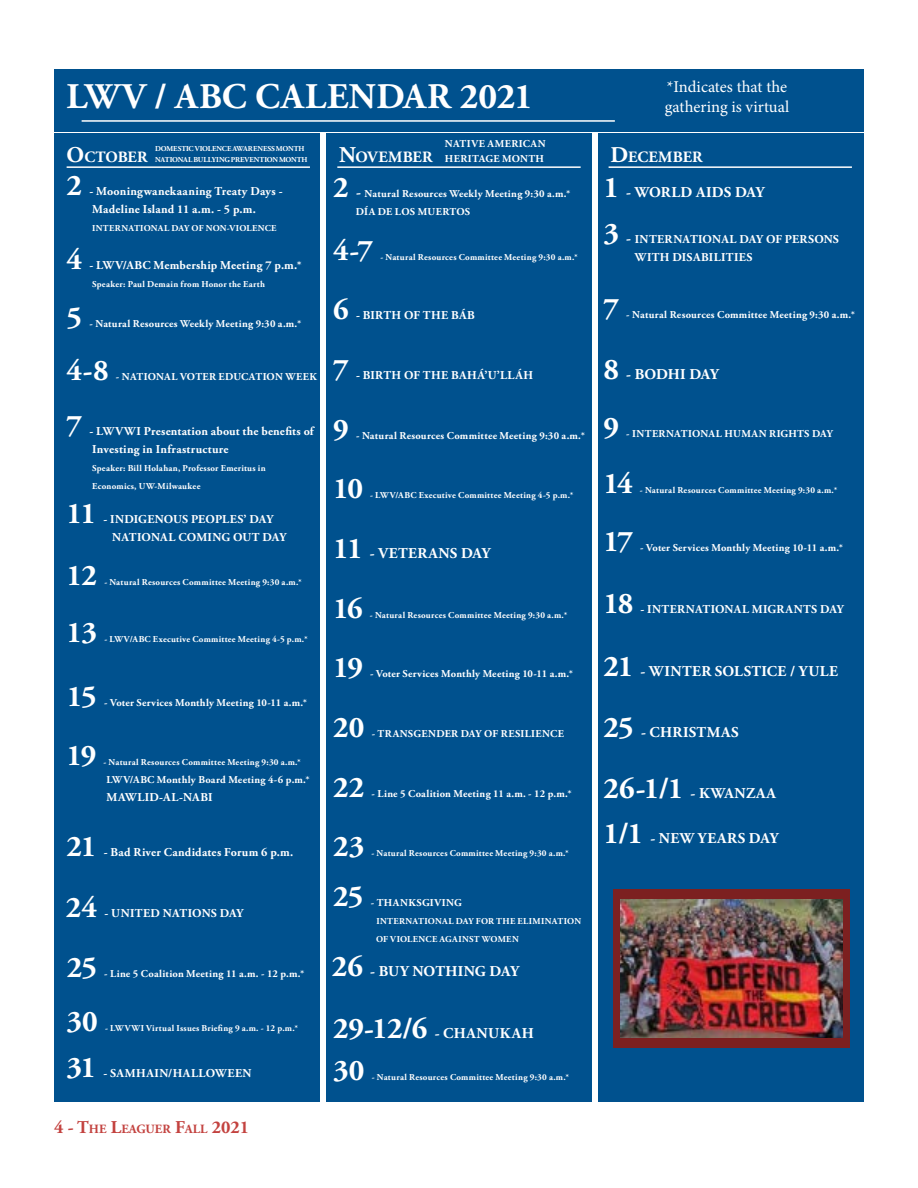
<style>
.page{position:relative;width:918px;height:1188px;background:#fff}
.page>*{position:absolute;margin:0;border:0;box-sizing:border-box;transform-origin:0 0}
.t1{font:700 36px "Adobe Garamond Pro";letter-spacing:.015em;color:#fff}
.t2{font:700 30px "Adobe Garamond Pro";letter-spacing:-.035em;color:#fff}
.t3{font:16.5px/19.8px "Minion Pro";letter-spacing:-.005em;color:#fff}
.t4{font:700 15.75px "Adobe Garamond Pro";letter-spacing:.01em;color:#fff}
.t5{font:700 15px "Adobe Garamond Pro";letter-spacing:.025em;color:#fff}
.t6{font:700 15px "Adobe Garamond Pro";color:#fff}
.t7{font:700 15px "Adobe Garamond Pro";letter-spacing:.045em;color:#fff}
.t8{font:700 15px "Adobe Garamond Pro";letter-spacing:.005em;color:#fff}
.t9{font:700 15px "Adobe Garamond Pro";letter-spacing:.055em;color:#fff}
.t10{font:700 15px "Adobe Garamond Pro";letter-spacing:-.005em;color:#fff}
.t11{font:700 12.6px "Adobe Garamond Pro";color:#c3423f}
.t12{font:700 12px/18px "Adobe Garamond Pro";letter-spacing:.025em;color:#fff}
.t13{font:700 12px/18px "Adobe Garamond Pro";letter-spacing:.005em;color:#fff}
.t14{font:700 10.5px/18px "Adobe Garamond Pro";letter-spacing:.025em;color:#fff}
.t15{font:700 10.5px "Adobe Garamond Pro";letter-spacing:.04em;color:#fff}
.t16{font:700 10.5px "Adobe Garamond Pro";letter-spacing:.045em;color:#fff}
.t17{font:700 9px/18px "Adobe Garamond Pro";letter-spacing:.03em;color:#fff}
.t18{font:700 7.5px/10.5px "Adobe Garamond Pro";letter-spacing:-.02em;color:#fff}
.s1{font-size:22.5px}
.s2{font-size:10.5px}
.s3{font-size:30px}
.s4{font-size:15px}
.s5{font-size:18px}
</style>
<div class="page">
<div style="left:54px;top:70px;width:810px;height:62px;background:#00518e"></div>
<div style="left:54px;top:133px;width:266px;height:969px;background:#00518e"></div>
<div style="left:326px;top:133px;width:266px;height:969px;background:#00518e"></div>
<div style="left:598px;top:133px;width:266px;height:969px;background:#00518e"></div>
<hr style="left:82px;top:120px;width:533px;height:2px;background:#fff">
<hr style="left:67px;top:166px;width:243px;height:2px;background:#fff">
<hr style="left:337px;top:166px;width:244px;height:2px;background:#fff">
<hr style="left:609px;top:166px;width:243px;height:2px;background:#fff">
<div style="left:613px;top:889px;width:237px;height:159px;background:#7c2020"></div>
<img style="left:621px;top:899px;width:221px;height:139px">
<h3 class="t3" style="left:665px;top:77px;width:126px">*Indicates that the gathering is virtual</h3>
<h1 class="t1" style="left:67px;top:76px;width:468px">LWV / ABC CALENDAR 2021</h1>
<h3 class="t4" style="left:67px;top:148px;width:30px"><span class="s1">O</span>CTOB</h3>
<h3 class="t4" style="left:128px;top:148px;width:21px">ER</h3>
<h2 class="t2" style="left:67px;top:168px;width:17px">2</h2>
<p class="t15" style="left:445px;top:138px;width:102px">NATIVE AMERICAN</p>
<h3 class="t4" style="left:339px;top:148px;width:115px"><span class="s1">N</span>OVEMBER <span class="s2">HER</span></h3>
<p class="t15" style="left:468px;top:153px;width:19px">ITAGE</p>
<p class="t15" style="left:502px;top:153px;width:43px">MONTH</p>
<h3 class="t4" style="left:610px;top:148px;width:94px"><span class="s1">D</span>ECEMBER</h3>
<p class="t18" style="left:155px;top:144px;width:154px;text-indent:102px">NESS MONTH<br>NATIONAL BULLYING PREVENTION MONTH</p>
<p class="t18" style="left:155px;top:144px;width:94px">DOMESTIC VIOLENCE AWARE</p>
<p class="t14" style="left:356px;top:185px;width:216px;text-indent:-23px"><span class="s3">2</span> <span class="s4">-</span> Natural Resources Weekly Meeting 9:30 a.m.*<br>DÍA DE LOS MUERTOS</p>
<h2 class="t2" style="left:333px;top:233px;width:41px">4-7</h2>
<h3 class="t8" style="left:603px;top:183px;width:163px"><span class="s3">1</span> - WORLD AIDS DAY</h3>
<h3 class="t12" style="left:89px;top:182px;width:195px">- Mooningwanekaaning Treaty Days -<br>Madeline Island 11 a.m. - 5 p.m.</h3>
<p class="t17" style="left:92px;top:219px;width:186px">INTERNATIONAL DAY OF NON-VIOLENCE</p>
<h3 class="t12" style="left:635px;top:230px;width:206px;text-indent:-31px"><span class="s3">3</span> <span class="s4">-</span> INTERNATIONAL DAY OF PERSONS<br>WITH DISABILITIES</h3>
<h2 class="t2" style="left:67px;top:242px;width:17px">4</h2>
<p class="t17" style="left:380px;top:248px;width:199px">- Natural Resources Committee Meeting 9:30 a.m.*</p>
<h3 class="t12" style="left:89px;top:256px;width:214px">- LWV/ABC Membership Meeting 7 p.m.*</h3>
<p class="t17" style="left:92px;top:275px;width:175px">Speaker: Paul Demain from Honor the Earth</p>
<h2 class="t2" style="left:67px;top:300px;width:17px">5</h2>
<h2 class="t2" style="left:333px;top:293px;width:17px">6</h2>
<h3 class="t12" style="left:356px;top:307px;width:120px">- BIRTH OF THE BÁB</h3>
<p class="t14" style="left:89px;top:315px;width:213px">- Natural Resources Weekly Meeting 9:30 a.m.*</p>
<h2 class="t2" style="left:67px;top:353px;width:44px">4-8</h2>
<h2 class="t2" style="left:333px;top:352px;width:17px">7</h2>
<h3 class="t12" style="left:356px;top:367px;width:179px">- BIRTH OF THE BAHÁ’U’LLÁH</h3>
<h2 class="t2" style="left:333px;top:412px;width:17px">9</h2>
<p class="t14" style="left:356px;top:427px;width:230px">- Natural Resources Committee Meeting 9:30 a.m.*</p>
<h2 class="t2" style="left:333px;top:471px;width:31px">10</h2>
<p class="t14" style="left:116px;top:368px;width:202px">- NATIONAL VOTER EDUCATION WEEK</p>
<h2 class="t2" style="left:67px;top:408px;width:17px">7</h2>
<h3 class="t12" style="left:89px;top:422px;width:226px">- LWVWI Presentation about the benefits of<br>Investing in Infrastructure</h3>
<p class="t17" style="left:92px;top:459px;width:175px">Speaker: Bill Holahan, Professor Emeritus in<br>Economics, UW-Milwaukee</p>
<p class="t17" style="left:370px;top:487px;width:205px">- LWV/ABC Executive Committee Meeting 4-5 p.m.*</p>
<h3 class="t5" style="left:333px;top:545px;width:159px"><span class="s3">11</span> - VETERANS DAY</h3>
<h2 class="t2" style="left:333px;top:591px;width:31px">16</h2>
<h2 class="t2" style="left:67px;top:496px;width:31px">11</h2>
<h3 class="t13" style="left:112px;top:510px;width:175px;text-indent:-9px">- INDIGENOUS PEOPLES’ DAY<br>NATIONAL COMING OUT DAY</h3>
<h2 class="t2" style="left:66px;top:558px;width:32px">12</h2>
<p class="t17" style="left:104px;top:573px;width:199px">- Natural Resources Committee Meeting 9:30 a.m.*</p>
<p class="t17" style="left:370px;top:606px;width:199px">- Natural Resources Committee Meeting 9:30 a.m.*</p>
<h2 class="t2" style="left:67px;top:615px;width:32px">13</h2>
<p class="t17" style="left:104px;top:630px;width:205px">- LWV/ABC Executive Committee Meeting 4-5 p.m.*</p>
<h2 class="t2" style="left:67px;top:679px;width:32px">15</h2>
<p class="t14" style="left:104px;top:694px;width:204px">- Voter Services Monthly Meeting 10-11 a.m.*</p>
<h2 class="t2" style="left:67px;top:738px;width:31px">19</h2>
<p class="t17" style="left:104px;top:753px;width:199px">- Natural Resources Committee Meeting 9:30 a.m.*</p>
<p class="t14" style="left:107px;top:771px;width:205px">LWV/ABC Monthly Board Meeting 4-6 p.m.*</p>
<h3 class="t12" style="left:107px;top:788px;width:108px">MAWLID-AL-NABI</h3>
<h2 class="t2" style="left:67px;top:829px;width:31px">21</h2>
<h3 class="t12" style="left:104px;top:844px;width:191px">- Bad River Candidates Forum 6 p.m.</h3>
<h2 class="t2" style="left:66px;top:890px;width:33px">24</h2>
<h3 class="t12" style="left:104px;top:904px;width:141px">- UNITED NATIONS DAY</h3>
<h2 class="t2" style="left:67px;top:950px;width:32px">25</h2>
<p class="t14" style="left:104px;top:965px;width:202px">- Line 5 Coalition Meeting 11 a.m. - 12 p.m.*</p>
<h2 class="t2" style="left:67px;top:1004px;width:33px">30</h2>
<p class="t17" style="left:105px;top:1019px;width:195px">- LWVWI Virtual Issues Briefing 9 a.m. - 12 p.m.*</p>
<h2 class="t2" style="left:67px;top:1050px;width:31px">31</h2>
<h3 class="t12" style="left:103px;top:1064px;width:150px">- SAMHAIN/HALLOWEEN</h3>
<h3 class="t11" style="left:54px;top:1121px;width:197px"><span class="s5">4 - T</span>HE <span class="s5">L</span>EAGUER <span class="s5">F</span>ALL <span class="s5">2021</span></h3>
<h2 class="t2" style="left:333px;top:650px;width:31px">19</h2>
<p class="t14" style="left:370px;top:665px;width:204px">- Voter Services Monthly Meeting 10-11 a.m.*</p>
<h2 class="t2" style="left:333px;top:710px;width:33px">20</h2>
<p class="t14" style="left:372px;top:725px;width:194px">- TRANSGENDER DAY OF RESILIENCE</p>
<h2 class="t2" style="left:333px;top:770px;width:33px">22</h2>
<p class="t14" style="left:372px;top:785px;width:202px">- Line 5 Coalition Meeting 11 a.m. - 12 p.m.*</p>
<h2 class="t2" style="left:333px;top:829px;width:33px">23</h2>
<p class="t17" style="left:371px;top:845px;width:199px">- Natural Resources Committee Meeting 9:30 a.m.*</p>
<h2 class="t2" style="left:333px;top:879px;width:32px">25</h2>
<p class="t16" style="left:371px;top:896px;width:93px">- THANKSGIVING</p>
<p class="t17" style="left:376px;top:912px;width:207px">INTERNATIONAL DAY FOR THE ELIMINATION<br>OF VIOLENCE AGAINST WOMEN</p>
<h3 class="t6" style="left:332px;top:962px;width:189px"><span class="s3">26</span> - BUY NOTHING DAY</h3>
<h3 class="t7" style="left:333px;top:1025px;width:202px"><span class="s3">29-12/6</span> - CHANUKAH</h3>
<h2 class="t2" style="left:333px;top:1053px;width:33px">30</h2>
<p class="t17" style="left:372px;top:1068px;width:199px">- Natural Resources Committee Meeting 9:30 a.m.*</p>
<h2 class="t2" style="left:603px;top:291px;width:17px">7</h2>
<p class="t14" style="left:626px;top:306px;width:230px">- Natural Resources Committee Meeting 9:30 a.m.*</p>
<h3 class="t10" style="left:603px;top:366px;width:117px"><span class="s3">8</span> - BODHI DAY</h3>
<h2 class="t2" style="left:603px;top:410px;width:17px">9</h2>
<p class="t14" style="left:626px;top:425px;width:208px">- INTERNATIONAL HUMAN RIGHTS DAY</p>
<h2 class="t2" style="left:603px;top:466px;width:31px">14</h2>
<p class="t17" style="left:640px;top:481px;width:199px">- Natural Resources Committee Meeting 9:30 a.m.*</p>
<h2 class="t2" style="left:603px;top:524px;width:31px">17</h2>
<p class="t14" style="left:640px;top:539px;width:204px">- Voter Services Monthly Meeting 10-11 a.m.*</p>
<h2 class="t2" style="left:603px;top:586px;width:31px">18</h2>
<h3 class="t12" style="left:640px;top:600px;width:205px">- INTERNATIONAL MIGRANTS DAY</h3>
<h3 class="t5" style="left:603px;top:662px;width:236px"><span class="s3">21</span> - WINTER SOLSTICE / YULE</h3>
<h3 class="t5" style="left:603px;top:724px;width:137px"><span class="s3">25</span> - CHRISTMAS</h3>
<h3 class="t9" style="left:603px;top:785px;width:174px"><span class="s3">26-1/1</span> - KWANZAA</h3>
<h3 class="t5" style="left:603px;top:830px;width:176px"><span class="s3">1/1</span> - NEW YEARS DAY</h3>
</div>
